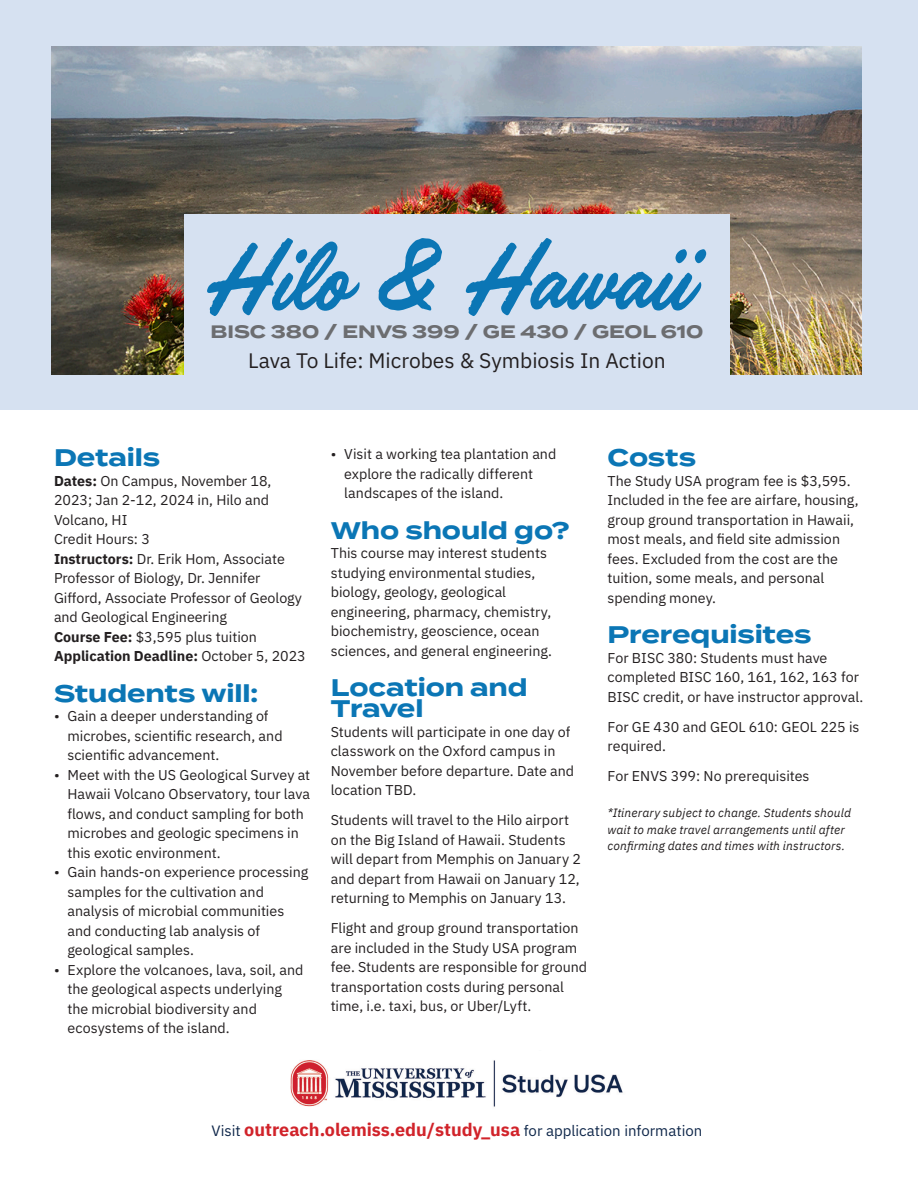
<style>
.page{position:relative;width:918px;height:1188px;background:#fff}
.page>*{position:absolute;margin:0;border:0;box-sizing:border-box;transform-origin:0 0}
.t1{font:112.5px "Handelson One";color:#0b76b5}
.t2{font:700 24px/21px "Termina";letter-spacing:-.005em;color:#0b76b5}
.t3{font:21px "IBM Plex Sans";color:#231f20}
.t4{font:700 18px "Termina";color:#6c6d70}
.t5{font:15px "IBM Plex Sans";color:#0f274a}
.t6{font:14.25px/19.5px "IBM Plex Sans";color:#231f20}
.t7{font:700 14.25px "IBM Plex Sans";color:#231f20}
.t8{font:italic 12px/16.5px "IBM Plex Sans";letter-spacing:.01em;color:#231f20}
.s1{font-weight:700}
.s2{font-weight:400}
.s3{font-weight:700;font-size:18px;color:#d1232a}
</style>
<div class="page">
<div style="left:0;top:0;width:918px;height:410px;background:#d6e1f1"></div>
<img style="left:52px;top:46px;width:810px;height:328px">
<div style="left:184px;top:215px;width:546px;height:179px;background:#d6e1f1"></div>
<img style="left:290px;top:1060px;width:333px;height:47px">
<p class="t1" style="left:201px;top:217px;width:487px">Hilo &amp; Hawaii</p>
<p class="t4" style="left:210px;top:318px;width:495px">BISC 380 / ENVS 399 / GE 430 / GEOL 610</p>
<p class="t3" style="left:248px;top:344px;width:419px">Lava To Life: Microbes &amp; Symbiosis In Action</p>
<p class="t2" style="left:54px;top:448px;width:108px">Details</p>
<p class="t6" style="left:54px;top:470px;width:219px"><span class="s1">Dates:</span> On Campus, November 18,<br>2023; Jan 2-12, 2024 in, Hilo and<br>Volcano, HI</p>
<p class="t6" style="left:54px;top:528px;width:98px">Credit Hours: 3</p>
<p class="t6" style="left:54px;top:548px;width:250px"><span class="s1">Instructors:</span> Dr. Erik Hom, Associate Professor of Biology, Dr. Jennifer Gifford, Associate Professor of Geology and Geological Engineering</p>
<p class="t6" style="left:54px;top:626px;width:205px"><span class="s1">Course Fee:</span> $3,595 plus tuition</p>
<p class="t7" style="left:54px;top:645px;width:253px">Application Deadline: <span class="s2">October 5, 2023</span></p>
<p class="t2" style="left:54px;top:683px;width:206px">Students will:</p>
<p class="t6" style="left:68px;top:705px;width:217px;text-indent:-14px">• Gain a deeper understanding of microbes, scientific research, and scientific advancement.</p>
<p class="t6" style="left:68px;top:764px;width:244px;text-indent:-14px">• Meet with the US Geological Survey at Hawaii Volcano Observatory, tour lava flows, and conduct sampling for both microbes and geologic specimens in this exotic environment.</p>
<p class="t6" style="left:68px;top:861px;width:242px;text-indent:-14px">• Gain hands-on experience processing samples for the cultivation and analysis of microbial communities and conducting lab analysis of geological samples.</p>
<p class="t6" style="left:68px;top:959px;width:237px;text-indent:-14px">• Explore the volcanoes, lava, soil, and the geological aspects underlying the microbial biodiversity and ecosystems of the island.</p>
<p class="t6" style="left:344px;top:443px;width:214px;text-indent:-14px">• Visit a working tea plantation and explore the radically different landscapes of the island.</p>
<p class="t2" style="left:331px;top:520px;width:241px">Who should go?</p>
<p class="t6" style="left:331px;top:542px;width:223px">This course may interest students studying environmental studies, biology, geology, geological engineering, pharmacy, chemistry, biochemistry, geoscience, ocean sciences, and general engineering.</p>
<p class="t2" style="left:331px;top:677px;width:198px">Location and<br>Travel</p>
<p class="t6" style="left:331px;top:721px;width:245px">Students will participate in one day of classwork on the Oxford campus in<br>November before departure. Date and location TBD.</p>
<p class="t6" style="left:331px;top:809px;width:252px">Students will travel to the Hilo airport on the Big Island of Hawaii. Students will depart from Memphis on January 2 and depart from Hawaii on January 12, returning to Memphis on January 13.</p>
<p class="t6" style="left:331px;top:917px;width:258px">Flight and group ground transportation are included in the Study USA program fee. Students are responsible for ground transportation costs during personal time, i.e. taxi, bus, or Uber/Lyft.</p>
<p class="t2" style="left:608px;top:448px;width:90px">Costs</p>
<p class="t6" style="left:608px;top:470px;width:253px">The Study USA program fee is $3,595.<br>Included in the fee are airfare, housing, group ground transportation in Hawaii, most meals, and field site admission fees. Excluded from the cost are the tuition, some meals, and personal spending money.</p>
<p class="t2" style="left:608px;top:625px;width:205px">Prerequisites</p>
<p class="t6" style="left:608px;top:647px;width:257px">For BISC 380: Students must have completed BISC 160, 161, 162, 163 for<br>BISC credit, or have instructor approval.</p>
<p class="t6" style="left:608px;top:716px;width:254px">For GE 430 and GEOL 610: GEOL 225 is required.</p>
<p class="t6" style="left:608px;top:765px;width:204px">For ENVS 399: No prerequisites</p>
<p class="t8" style="left:608px;top:804px;width:245px">*Itinerary subject to change. Students should wait to make travel arrangements until after confirming dates and times with instructors.</p>
<p class="t5" style="left:212px;top:1119px;width:492px">Visit <span class="s3">outreach.olemiss.edu/study_usa</span> for application information</p>
</div>
